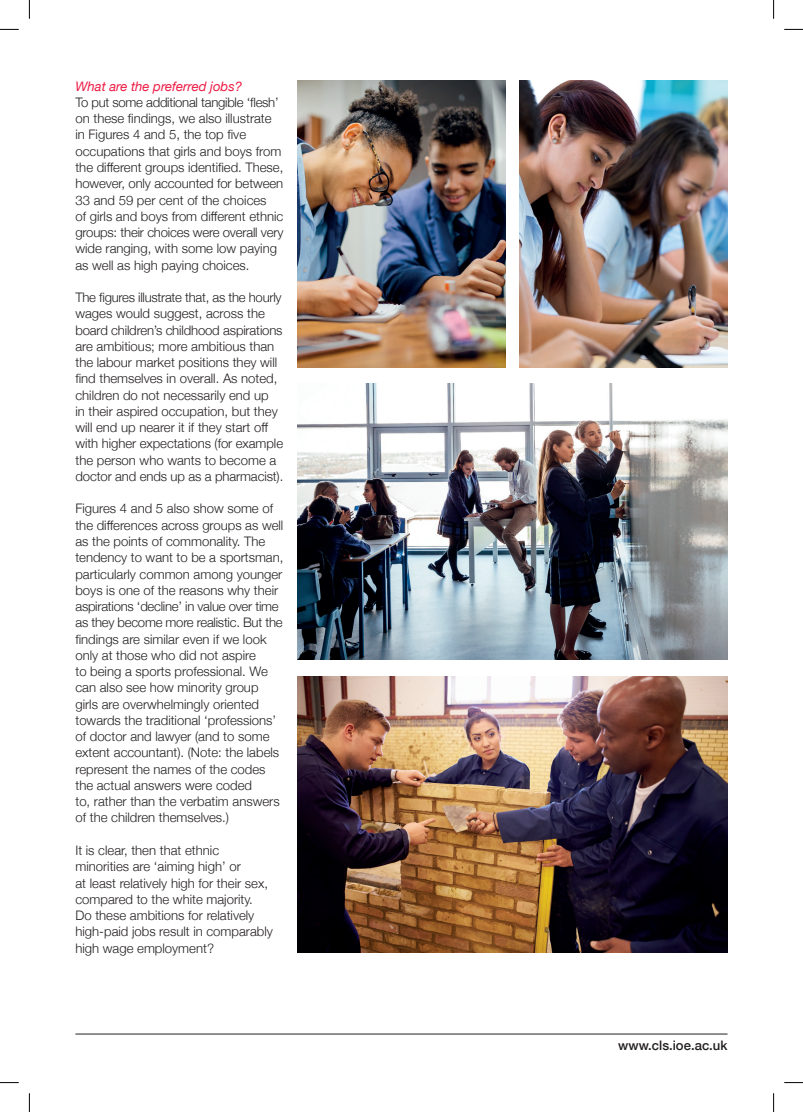
<style>
.page{position:relative;width:803px;height:1112px;background:#fff}
.page>*{position:absolute;margin:0;border:0;box-sizing:border-box;transform-origin:0 0}
.t1{font:300 13.12px/16.2px "Helvetica Neue";color:#231f20}
.t2{font:italic 13.12px "Helvetica Neue";color:#ed1943}
.t3{font:500 13.12px "Helvetica Neue";color:#231f20}
</style>
<div class="page">
<hr style="left:75px;top:1033px;width:652px;height:1px;background:#231f20">
<img style="left:297px;top:383px;width:430px;height:276px">
<img style="left:297px;top:676px;width:430px;height:276px">
<img style="left:520px;top:81px;width:207px;height:286px">
<img style="left:297px;top:81px;width:208px;height:286px">
<svg style="left:0;top:29px;width:19px;height:1px"></svg>
<svg style="left:784px;top:29px;width:19px;height:1px"></svg>
<svg style="left:0;top:1082px;width:19px;height:1px"></svg>
<svg style="left:784px;top:1082px;width:19px;height:1px"></svg>
<svg style="left:29px;top:0;width:1px;height:19px"></svg>
<svg style="left:29px;top:1093px;width:1px;height:18px"></svg>
<svg style="left:773px;top:0;width:1px;height:19px"></svg>
<svg style="left:773px;top:1093px;width:1px;height:18px"></svg>
<p class="t2" style="left:75px;top:76px;width:168px">What are the preferred jobs?</p>
<p class="t1" style="left:75px;top:93px;width:209px">To put some additional tangible ‘flesh’ on these findings, we also illustrate in Figures 4 and 5, the top five occupations that girls and boys from the different groups identified. These, however, only accounted for between 33 and 59 per cent of the choices<br>of girls and boys from different ethnic groups: their choices were overall very wide ranging, with some low paying as well as high paying choices.</p>
<p class="t1" style="left:75px;top:288px;width:209px">The figures illustrate that, as the hourly wages would suggest, across the board children’s childhood aspirations are ambitious; more ambitious than the labour market positions they will find themselves in overall. As noted, children do not necessarily end up<br>in their aspired occupation, but they will end up nearer it if they start off with higher expectations (for example the person who wants to become a doctor and ends up as a pharmacist).</p>
<p class="t1" style="left:75px;top:499px;width:209px">Figures 4 and 5 also show some of the differences across groups as well as the points of commonality. The tendency to want to be a sportsman, particularly common among younger boys is one of the reasons why their aspirations ‘decline’ in value over time as they become more realistic. But the findings are similar even if we look only at those who did not aspire<br>to being a sports professional. We can also see how minority group girls are overwhelmingly oriented towards the traditional ‘professions’ of doctor and lawyer (and to some extent accountant). (Note: the labels represent the names of the codes the actual answers were coded<br>to, rather than the verbatim answers of the children themselves.)</p>
<p class="t1" style="left:75px;top:841px;width:199px">It is clear, then that ethnic minorities are ‘aiming high’ or<br>at least relatively high for their sex, compared to the white majority.<br>Do these ambitions for relatively high-paid jobs result in comparably high wage employment?</p>
<p class="t3" style="left:618px;top:1034px;width:111px">www.cls.ioe.ac.uk</p>
</div>
